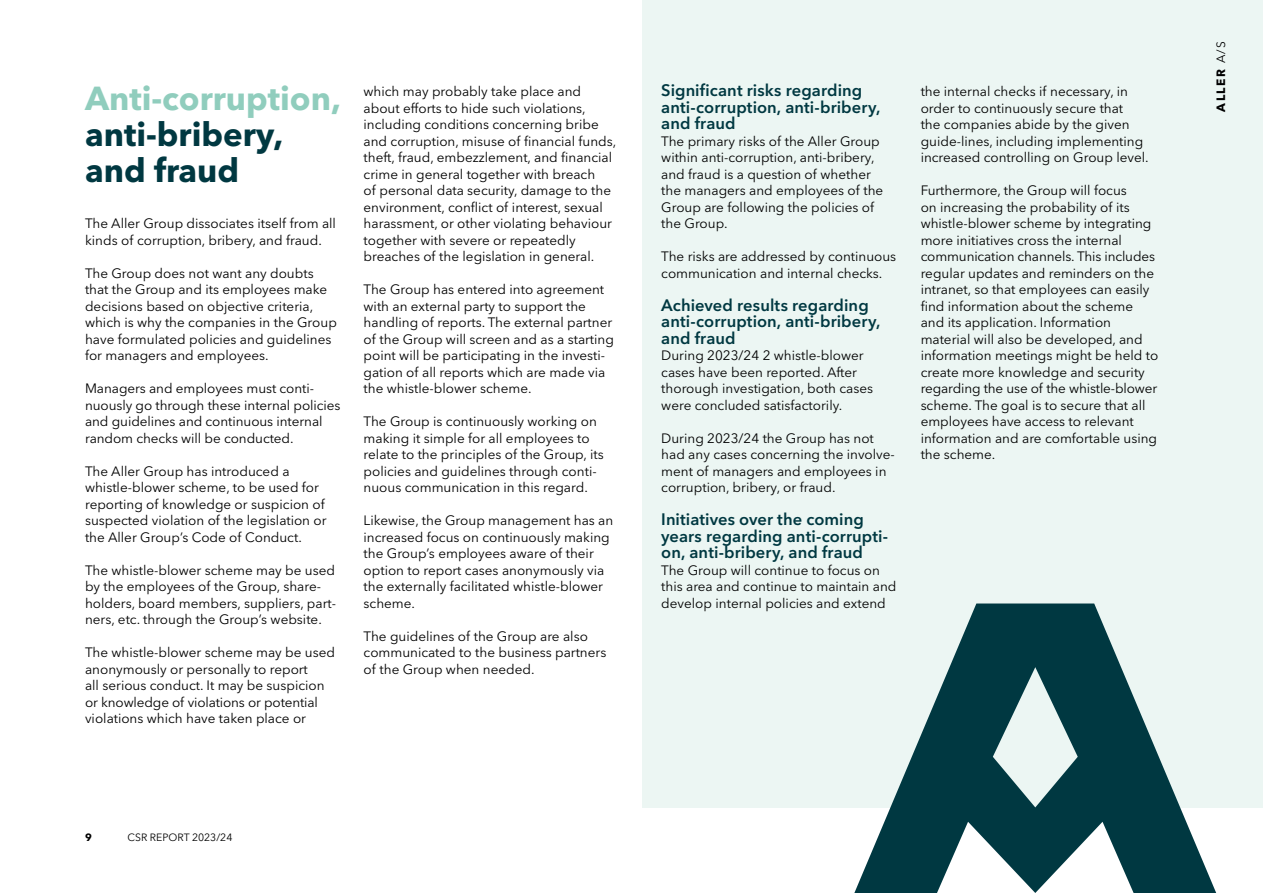
<style>
.page{position:relative;width:1263px;height:893px;background:#fff}
.page>*{position:absolute;margin:0;border:0;box-sizing:border-box;transform-origin:0 0}
.Rubrik_22{font:700 33px/36px "Avenir Next LT Pro";color:#003841}
.Rubrik_11{font:600 16.5px/16.5px "Avenir Next LT Pro";letter-spacing:.005em;color:#003841}
.Brød{font:13.5px/16.5px "Avenir Next LT Pro";color:#000}
.t1{font:700 12px "Avenir Next LT Pro";color:#000}
.t2{font:10.5px "Avenir Next LT Pro";color:#000}
.t3{font:700 10.5px "Avenir Next LT Pro";color:#000}
.s1{color:#90cdbd}
.s2{font-weight:400}
</style>
<div class="page">
<div style="left:642px;top:0;width:621px;height:808px;background:#ecf6f3"></div>
<svg style="left:854px;top:603px;width:362px;height:290px;fill:#003841"></svg>
<p class="Rubrik_22" style="left:85px;top:80px;width:257px"><span class="s1">Anti-corruption, </span>anti-bribery, and fraud</p>
<p class="Brød" style="left:85px;top:215px;width:252px">The Aller Group dissociates itself from all kinds of corruption, bribery, and fraud.</p>
<p class="Brød" style="left:85px;top:265px;width:253px">The Group does not want any doubts that the Group and its employees make decisions based on objective criteria, which is why the companies in the Group have formulated policies and guidelines for managers and employees.</p>
<p class="Brød" style="left:85px;top:380px;width:257px">Managers and employees must conti&shy;nuously go through these internal policies and guidelines and continuous internal random checks will be conducted.</p>
<p class="Brød" style="left:85px;top:463px;width:243px">The Aller Group has introduced a whistle-blower scheme, to be used for reporting of knowledge or suspicion of suspected violation of the legislation or the Aller Group’s Code of Conduct.</p>
<p class="Brød" style="left:85px;top:562px;width:252px">The whistle-blower scheme may be used by the employees of the Group, share&shy;holders, board members, suppliers, part&shy;ners, etc. through the Group’s website.</p>
<p class="Brød" style="left:85px;top:644px;width:252px">The whistle-blower scheme may be used anonymously or personally to report<br>all serious conduct. It may be suspicion or knowledge of violations or potential violations which have taken place or</p>
<p class="Brød" style="left:364px;top:83px;width:254px">which may probably take place and about efforts to hide such violations, including conditions concerning bribe and corruption, misuse of financial funds, theft, fraud, embezzlement, and financial crime in general together with breach<br>of personal data security, damage to the environment, conflict of interest, sexual harassment, or other violating behaviour together with severe or repeatedly breaches of the legislation in general.</p>
<p class="Brød" style="left:364px;top:281px;width:252px">The Group has entered into agreement with an external party to support the handling of reports. The external partner of the Group will screen and as a starting point will be participating in the investi&shy;gation of all reports which are made via the whistle-blower scheme.</p>
<p class="Brød" style="left:364px;top:413px;width:242px">The Group is continuously working on making it simple for all employees to relate to the principles of the Group, its policies and guidelines through conti&shy;nuous communication in this regard.</p>
<p class="Brød" style="left:364px;top:512px;width:251px">Likewise, the Group management has an increased focus on continuously making the Group’s employees aware of their option to report cases anonymously via the externally facilitated whistle-blower scheme.</p>
<p class="Brød" style="left:364px;top:628px;width:244px">The guidelines of the Group are also communicated to the business partners of the Group when needed.</p>
<p class="t3" style="left:85px;top:831px;width:8px">9</p>
<p class="t2" style="left:128px;top:831px;width:106px">CSR REPORT 2023/24</p>
<p class="Rubrik_11" style="left:661px;top:82px;width:221px">Significant risks regarding anti-corruption, anti-bribery, and fraud</p>
<p class="Brød" style="left:661px;top:133px;width:224px">The primary risks of the Aller Group within anti-corruption, anti-bribery, and fraud is a question of whether the managers and employees of the<br>Group are following the policies of the Group.</p>
<p class="Brød" style="left:661px;top:248px;width:237px">The risks are addressed by continuous communication and internal checks.</p>
<p class="Rubrik_11" style="left:661px;top:297px;width:221px">Achieved results regarding anti-corruption, anti-bribery, and fraud</p>
<p class="Brød" style="left:661px;top:347px;width:213px">During 2023/24 2 whistle-blower cases have been reported. After thorough investigation, both cases were concluded satisfactorily.</p>
<p class="Brød" style="left:661px;top:430px;width:235px">During 2023/24 the Group has not had any cases concerning the involve&shy;ment of managers and employees in corruption, bribery, or fraud.</p>
<p class="Rubrik_11" style="left:661px;top:511px;width:228px">Initiatives over the coming years regarding anti-corrupti&shy;on, anti-bribery, and fraud</p>
<p class="Brød" style="left:661px;top:562px;width:237px">The Group will continue to focus on this area and continue to maintain and develop internal policies and extend</p>
<p class="Brød" style="left:921px;top:83px;width:230px">the internal checks if necessary, in order to continuously secure that<br>the companies abide by the given guide-lines, including implementing increased controlling on Group level.</p>
<p class="Brød" style="left:921px;top:182px;width:239px">Furthermore, the Group will focus<br>on increasing the probability of its whistle-blower scheme by integrating more initiatives cross the internal communication channels. This includes regular updates and reminders on the intranet, so that employees can easily find information about the scheme and its application. Information material will also be developed, and information meetings might be held to create more knowledge and security regarding the use of the whistle-blower scheme. The goal is to secure that all employees have access to relevant information and are comfortable using the scheme.</p>
<p class="t1" style="left:1214px;top:112px;width:72px;rotate:-90deg">ALLER <span class="s2">A/S</span></p>
</div>
